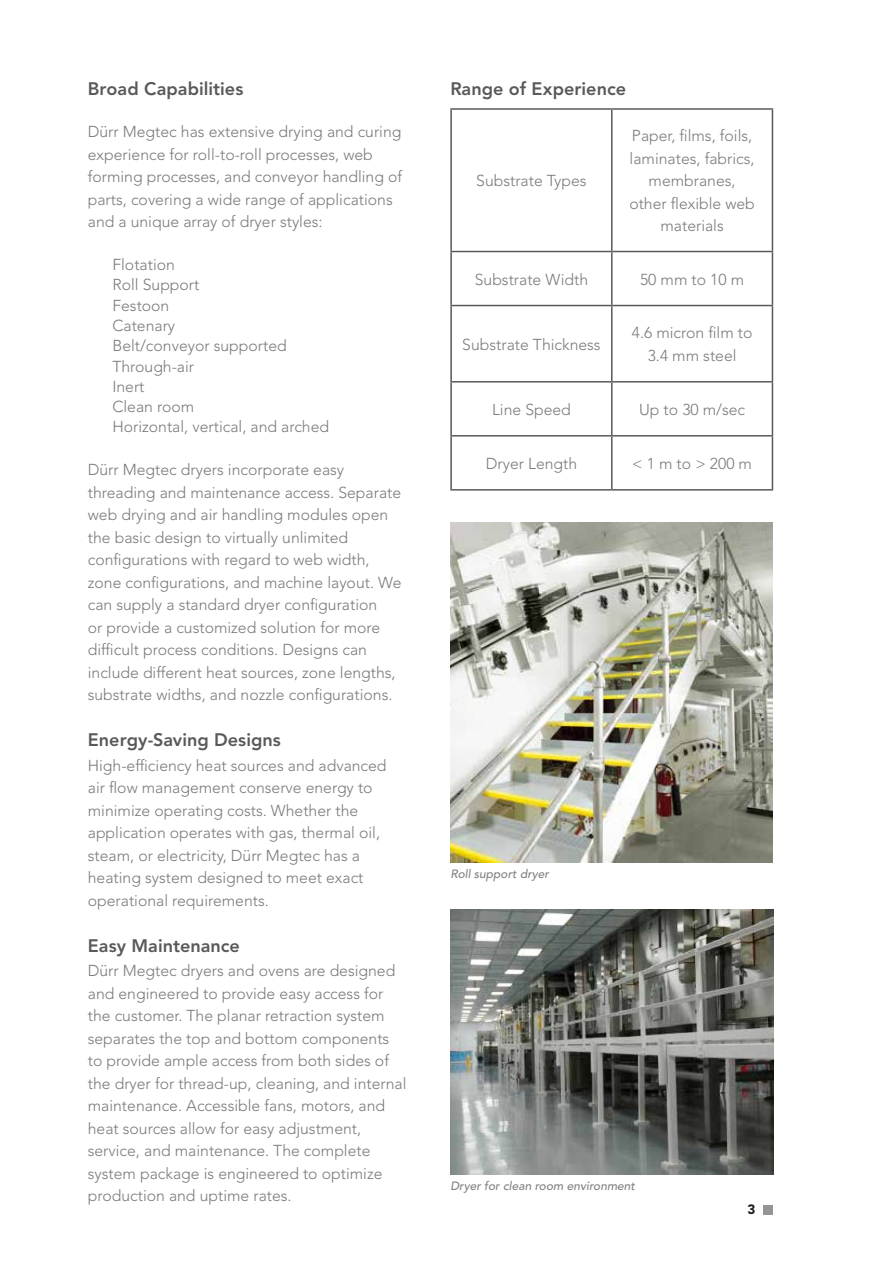
<style>
.page{position:relative;width:894px;height:1264px;background:#fff}
.page>*{position:absolute;margin:0;border:0;box-sizing:border-box;transform-origin:0 0}
.t1{font:800 18px "Avenir LT Std";color:#58595b}
.t2{font:300 15.75px/22.5px "Avenir LT Std";color:#797a7d}
.t3{font:900 13.5px "Avenir LT Std";color:#231f20}
.t4{font:italic 500 12px "Avenir LT Std";color:#808285}
</style>
<div class="page">
<div style="left:763px;top:1205px;width:9px;height:9px;background:#939598"></div>
<img style="left:450px;top:522px;width:322px;height:341px">
<img style="left:450px;top:909px;width:322px;height:265px">
<hr style="left:450px;top:108px;width:161px;height:2px;background:#58595b">
<hr style="left:450px;top:110px;width:1px;height:141px;background:#58595b">
<hr style="left:611px;top:108px;width:161px;height:2px;background:#58595b">
<hr style="left:610px;top:110px;width:2px;height:141px;background:#58595b">
<hr style="left:771px;top:110px;width:1px;height:141px;background:#58595b">
<hr style="left:450px;top:251px;width:161px;height:1px;background:#58595b">
<hr style="left:450px;top:252px;width:1px;height:53px;background:#58595b">
<hr style="left:611px;top:251px;width:161px;height:1px;background:#58595b">
<hr style="left:610px;top:252px;width:2px;height:53px;background:#58595b">
<hr style="left:771px;top:252px;width:1px;height:53px;background:#58595b">
<hr style="left:450px;top:305px;width:161px;height:1px;background:#58595b">
<hr style="left:450px;top:306px;width:1px;height:75px;background:#58595b">
<hr style="left:611px;top:305px;width:161px;height:1px;background:#58595b">
<hr style="left:610px;top:306px;width:2px;height:75px;background:#58595b">
<hr style="left:771px;top:306px;width:1px;height:75px;background:#58595b">
<hr style="left:450px;top:381px;width:161px;height:1px;background:#58595b">
<hr style="left:450px;top:382px;width:1px;height:53px;background:#58595b">
<hr style="left:611px;top:381px;width:161px;height:1px;background:#58595b">
<hr style="left:610px;top:382px;width:2px;height:53px;background:#58595b">
<hr style="left:771px;top:382px;width:1px;height:53px;background:#58595b">
<hr style="left:450px;top:435px;width:161px;height:1px;background:#58595b">
<hr style="left:450px;top:436px;width:1px;height:53px;background:#58595b">
<hr style="left:611px;top:435px;width:161px;height:1px;background:#58595b">
<hr style="left:610px;top:436px;width:2px;height:53px;background:#58595b">
<hr style="left:771px;top:436px;width:1px;height:53px;background:#58595b">
<hr style="left:450px;top:489px;width:161px;height:1px;background:#58595b">
<hr style="left:611px;top:489px;width:161px;height:1px;background:#58595b">
<p class="t1" style="left:88px;top:78px;width:157px">Broad Capabilities</p>
<p class="t2" style="left:88px;top:121px;width:316px">Dürr Megtec has extensive drying and curing experience for roll-to-roll processes, web forming processes, and conveyor handling of parts, covering a wide range of applications and a unique array of dryer styles:</p>
<p class="t2" style="left:112px;top:255px;width:218px;line-height:20.2px">Flotation<br>Roll Support<br>Festoon<br>Catenary<br>Belt/conveyor supported<br>Through-air<br>Inert<br>Clean room<br>Horizontal, vertical, and arched</p>
<p class="t2" style="left:88px;top:458px;width:315px">Dürr Megtec dryers incorporate easy threading and maintenance access. Separate web drying and air handling modules open the basic design to virtually unlimited configurations with regard to web width, zone configurations, and machine layout. We can supply a standard dryer configuration<br>or provide a customized solution for more difficult process conditions. Designs can include different heat sources, zone lengths, substrate widths, and nozzle configurations.</p>
<p class="t1" style="left:88px;top:729px;width:194px">Energy-Saving Designs</p>
<p class="t2" style="left:88px;top:754px;width:300px">High-efficiency heat sources and advanced air flow management conserve energy to minimize operating costs. Whether the application operates with gas, thermal oil, steam, or electricity, Dürr Megtec has a heating system designed to meet exact operational requirements.</p>
<p class="t1" style="left:88px;top:934px;width:153px">Easy Maintenance</p>
<p class="t2" style="left:88px;top:959px;width:320px">Dürr Megtec dryers and ovens are designed and engineered to provide easy access for the customer. The planar retraction system separates the top and bottom components to provide ample access from both sides of the dryer for thread-up, cleaning, and internal maintenance. Accessible fans, motors, and heat sources allow for easy adjustment, service, and maintenance. The complete system package is engineered to optimize production and uptime rates.</p>
<p class="t1" style="left:450px;top:78px;width:177px">Range of Experience</p>
<p class="t2" style="left:476px;top:170px;width:112px">Substrate Types</p>
<p class="t2" style="left:629px;top:125px;width:127px;text-align:center">Paper, films, foils, laminates, fabrics, membranes, other flexible web materials</p>
<p class="t2" style="left:474px;top:268px;width:115px">Substrate Width</p>
<p class="t2" style="left:640px;top:268px;width:105px">50 mm to 10 m</p>
<p class="t2" style="left:462px;top:333px;width:140px">Substrate Thickness</p>
<p class="t2" style="left:631px;top:322px;width:122px;text-align:center">4.6 micron film to<br>3.4 mm steel</p>
<p class="t2" style="left:492px;top:398px;width:80px">Line Speed</p>
<p class="t2" style="left:639px;top:398px;width:107px">Up to 30 m/sec</p>
<p class="t2" style="left:485px;top:452px;width:93px">Dryer Length</p>
<p class="t2" style="left:632px;top:452px;width:121px">&lt; 1 m to &gt; 200 m</p>
<p class="t4" style="left:450px;top:867px;width:100px">Roll support dryer</p>
<p class="t4" style="left:450px;top:1178px;width:186px">Dryer for clean room environment</p>
<p class="t3" style="left:747px;top:1201px;width:9px">3</p>
</div>
